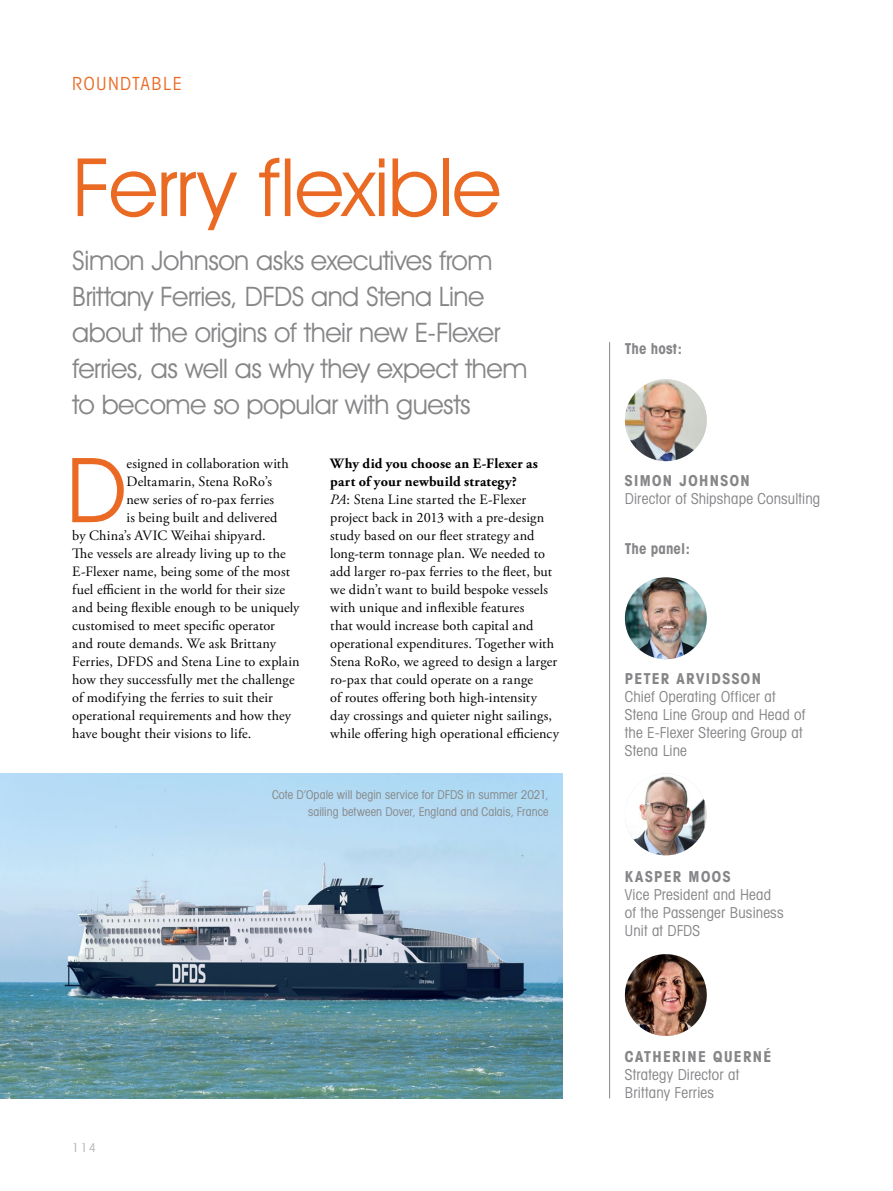
<style>
.page{position:relative;width:893px;height:1191px;background:#fff}
.page>*{position:absolute;margin:0;border:0;box-sizing:border-box;transform-origin:0 0}
.t1{font:90.15px "Avant Garde IT Cby BT";color:#ea6a24}
.t2{font:81px "Avant Garde IT Cby BT";letter-spacing:-.01em;color:#ea6a24}
.t3{font:27px/36px "Avant Garde IT Cby BT";letter-spacing:-.02em;color:#868689}
.t4{font:condensed 18px "Avant Garde IT Cby BT";letter-spacing:.09em;color:#ea6a24}
.t5{font:condensed 15px/18px "Avant Garde IT Cby BT";letter-spacing:.015em;color:#868689}
.t6{font:700 condensed 15px "Avant Garde IT Cby BT";letter-spacing:.1em;color:#868689}
.t7{font:700 condensed 15px "Avant Garde";letter-spacing:.005em;color:#868689}
.t8{font:14.25px/18px "Adobe Garamond Pro";letter-spacing:.01em;color:#000}
.t9{font:condensed 12px/16.5px "Avant Garde IT Cby BT";letter-spacing:.01em;color:#868786;text-align:right}
.t10{font:condensed 12px "Avant Garde IT Cby BT";color:#b6b3b5}
.s1{font-weight:700}
.s2{font-style:italic}
</style>
<div class="page">
<img style="left:0;top:773px;width:563px;height:325px">
<hr style="left:892px;top:0;width:1px;height:504px;background:#d9dada">
<hr style="left:609px;top:342px;width:1px;height:756px;background:#868689">
<img style="left:625px;top:577px;width:82px;height:82px;border-radius:41px">
<img style="left:625px;top:379px;width:82px;height:82px;border-radius:41px">
<img style="left:626px;top:773px;width:78px;height:82px">
<img style="left:625px;top:954px;width:82px;height:82px;border-radius:41px">
<p class="t4" style="left:72px;top:73px;width:111px">ROUNDTABLE</p>
<h2 class="t2" style="left:72px;top:138px;width:430px">Ferry flexible</h2>
<h3 class="t3" style="left:72px;top:242px;width:457px">Simon Johnson asks executives from Brittany Ferries, DFDS and Stena Line about the origins of their new E-Flexer ferries, as well as why they expect them to become so popular with guests</h3>
<h1 class="t1" style="left:66px;top:435px;width:62px">D</h1>
<p class="t8" style="left:126px;top:455px;width:164px">esigned in collaboration with</p>
<p class="t8" style="left:330px;top:455px;width:230px"><span class="s1">Why did you choose an E-Flexer as part of your newbuild strategy?<br></span><span class="s2">PA</span>: Stena Line started the E-Flexer project back in 2013 with a pre-design study based on our fleet strategy and long-term tonnage plan. We needed to add larger ro-pax ferries to the fleet, but we didn’t want to build bespoke vessels with unique and inflexible features<br>that would increase both capital and operational expenditures. Together with Stena RoRo, we agreed to design a larger ro-pax that could operate on a range<br>of routes offering both high-intensity day crossings and quieter night sailings, while offering high operational efficiency</p>
<p class="t8" style="left:126px;top:473px;width:147px">Deltamarin, Stena RoRo’s</p>
<p class="t8" style="left:126px;top:491px;width:149px">new series of ro-pax ferries</p>
<p class="t8" style="left:126px;top:509px;width:152px">is being built and delivered</p>
<p class="t8" style="left:72px;top:527px;width:195px">by China’s AVIC Weihai shipyard.</p>
<p class="t8" style="left:72px;top:545px;width:215px">The vessels are already living up to the</p>
<p class="t8" style="left:72px;top:563px;width:219px">E-Flexer name, being some of the most</p>
<p class="t8" style="left:72px;top:581px;width:214px">fuel efficient in the world for their size</p>
<p class="t8" style="left:72px;top:599px;width:229px">and being flexible enough to be uniquely</p>
<p class="t8" style="left:72px;top:617px;width:204px">customised to meet specific operator</p>
<p class="t8" style="left:72px;top:635px;width:205px">and route demands. We ask Brittany</p>
<p class="t8" style="left:72px;top:653px;width:229px">Ferries, DFDS and Stena Line to explain</p>
<p class="t8" style="left:72px;top:671px;width:224px">how they successfully met the challenge</p>
<p class="t8" style="left:72px;top:689px;width:202px">of modifying the ferries to suit their</p>
<p class="t8" style="left:72px;top:707px;width:220px">operational requirements and how they</p>
<p class="t8" style="left:72px;top:725px;width:181px">have bought their visions to life.</p>
<p class="t10" style="left:72px;top:1140px;width:25px">114</p>
<p class="t9" style="left:272px;top:786px;width:278px">Cote D’Opale will begin service for DFDS in summer 2021, sailing between Dover, England and Calais, France</p>
<p class="t7" style="left:625px;top:339px;width:58px">The host:</p>
<p class="t6" style="left:625px;top:472px;width:126px">SIMON JOHNSON</p>
<p class="t5" style="left:625px;top:490px;width:197px">Director of Shipshape Consulting</p>
<p class="t7" style="left:625px;top:538px;width:67px">The panel:</p>
<p class="t6" style="left:625px;top:670px;width:138px">PETER ARVIDSSON</p>
<p class="t5" style="left:625px;top:688px;width:182px">Chief Operating Officer at<br>Stena Line Group and Head of the E-Flexer Steering Group at<br>Stena Line</p>
<p class="t6" style="left:625px;top:868px;width:107px">KASPER MOOS</p>
<p class="t5" style="left:625px;top:886px;width:160px">Vice President and Head of the Passenger Business<br>Unit at DFDS</p>
<p class="t6" style="left:625px;top:1048px;width:148px">CATHERINE QUERNÉ</p>
<p class="t5" style="left:625px;top:1066px;width:116px">Strategy Director at<br>Brittany Ferries</p>
</div>
